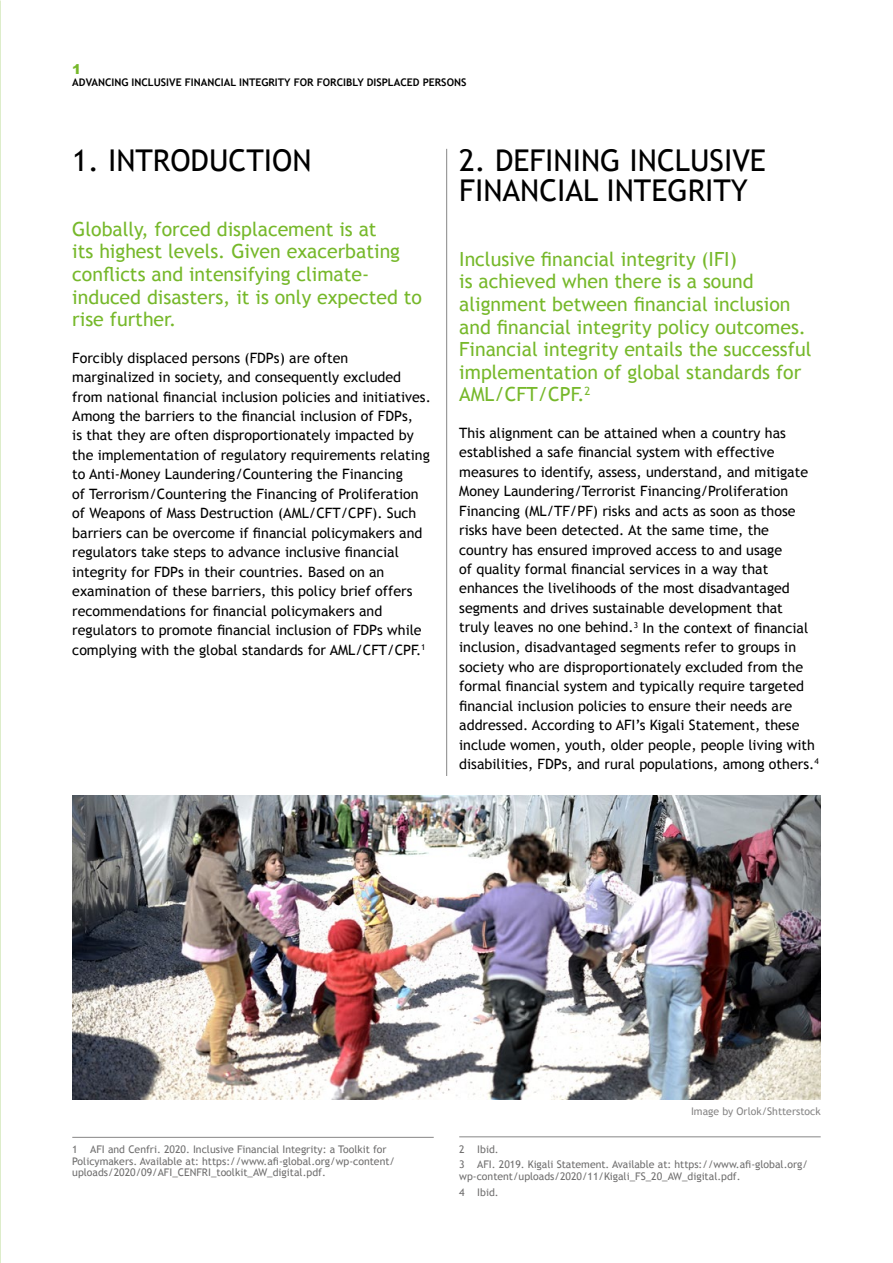
<style>
.page{position:relative;width:893px;height:1263px;background:#fff}
.page>*{position:absolute;margin:0;border:0;box-sizing:border-box;transform-origin:0 0}
.t1{font:30px/30px "Trebuchet MS";color:#000}
.t2{font:19.5px/22.5px "Trebuchet MS";color:#76b82a}
.t3{font:14.25px/19.5px "Trebuchet MS";color:#000}
.t4{font:900 13.5px "Arial";color:#76b82a}
.t5{font:10.5px/15.8px "Trebuchet MS";color:#706f6f}
.t6{font:700 10.5px "Trebuchet MS";color:#000}
.t7{font:10.5px "Trebuchet MS";color:#878686}
</style>
<div class="page">
<hr style="left:446px;top:149px;width:1px;height:1050px;background:#878787">
<div style="left:439px;top:776px;width:11px;height:440px;background:#fff"></div>
<hr style="left:459px;top:1136px;width:362px;height:1px;background:#878686">
<hr style="left:72px;top:1137px;width:362px;height:1px;background:#878686">
<img style="left:72px;top:795px;width:749px;height:304px">
<p class="t4" style="left:72px;top:59px;width:11px">1</p>
<p class="t6" style="left:72px;top:75px;width:396px">ADVANCING INCLUSIVE FINANCIAL INTEGRITY FOR FORCIBLY DISPLACED PERSONS</p>
<h1 class="t1" style="left:72px;top:146px;width:241px">1. INTRODUCTION</h1>
<h2 class="t2" style="left:72px;top:218px;width:351px">Globally, forced displacement is at<br>its highest levels. Given exacerbating conflicts and intensifying climate&shy;induced disasters, it is only expected to rise further.</h2>
<p class="t3" style="left:72px;top:348px;width:360px">Forcibly displaced persons (FDPs) are often marginalized in society, and consequently excluded from national financial inclusion policies and initiatives.<br>Among the barriers to the financial inclusion of FDPs,<br>is that they are often disproportionately impacted by the implementation of regulatory requirements relating to Anti-Money Laundering/Countering the Financing<br>of Terrorism/Countering the Financing of Proliferation of Weapons of Mass Destruction (AML/CFT/CPF). Such barriers can be overcome if financial policymakers and regulators take steps to advance inclusive financial integrity for FDPs in their countries. Based on an examination of these barriers, this policy brief offers recommendations for financial policymakers and regulators to promote financial inclusion of FDPs while complying with the global standards for AML/CFT/CPF.<sup>1</sup></p>
<h1 class="t1" style="left:459px;top:146px;width:308px">2. DEFINING INCLUSIVE<br>FINANCIAL INTEGRITY</h1>
<p class="t2" style="left:459px;top:248px;width:354px">Inclusive financial integrity (IFI)<br>is achieved when there is a sound alignment between financial inclusion and financial integrity policy outcomes.<br>Financial integrity entails the successful implementation of global standards for AML/CFT/CPF.<sup>2</sup></p>
<p class="t3" style="left:459px;top:423px;width:361px">This alignment can be attained when a country has established a safe financial system with effective measures to identify, assess, understand, and mitigate Money Laundering/Terrorist Financing/Proliferation Financing (ML/TF/PF) risks and acts as soon as those risks have been detected. At the same time, the country has ensured improved access to and usage<br>of quality formal financial services in a way that enhances the livelihoods of the most disadvantaged segments and drives sustainable development that<br>truly leaves no one behind.<sup>3</sup> In the context of financial inclusion, disadvantaged segments refer to groups in society who are disproportionately excluded from the formal financial system and typically require targeted financial inclusion policies to ensure their needs are addressed. According to AFI’s Kigali Statement, these include women, youth, older people, people living with disabilities, FDPs, and rural populations, among others.<sup>4</sup></p>
<p class="t5" style="left:72px;top:1144px;width:324px;line-height:11.6px">1 AFI and Cenfri. 2020. Inclusive Financial Integrity: a Toolkit for<br>Policymakers. Available at: https://www.afi-global.org/wp-content/ uploads/2020/09/AFI_CENFRI_toolkit_AW_digital.pdf.</p>
<p class="t7" style="left:691px;top:1105px;width:131px">Image by Orlok/Shtterstock</p>
<p class="t5" style="left:459px;top:1141px;width:350px">2 Ibid.<br>3 AFI. 2019. Kigali Statement. Available at: https://www.afi-global.org/</p>
<p class="t5" style="left:459px;top:1168px;width:283px">wp-content/uploads/2020/11/Kigali_FS_20_AW_digital.pdf.<br>4 Ibid.</p>
</div>
